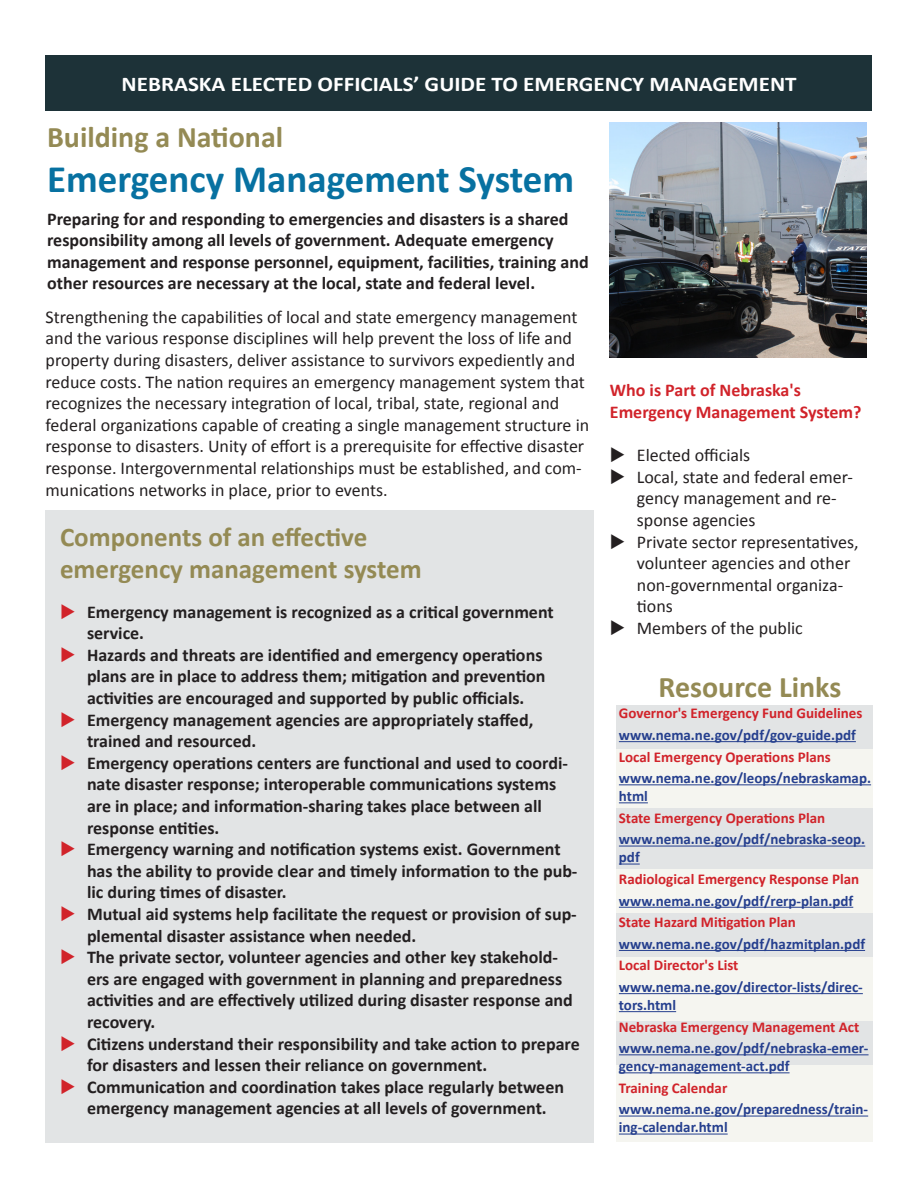
<style>
.page{position:relative;width:918px;height:1188px;background:#fff}
.page>*{position:absolute;margin:0;border:0;box-sizing:border-box;transform-origin:0 0}
.t1{font:700 39px "Calibri";color:#0771a1}
.t2{font:700 30px "Calibri";color:#948a54}
.t3{font:700 27px "Calibri";color:#948a54}
.t4{font:700 21px "Calibri";color:#fff;scale:1.1 1}
.t5{font:700 18px/21.6px "Calibri";color:#231f20}
.t6{font:18px/21.6px "Calibri";color:#231f20}
.t7{font:700 18px "Calibri";color:#d1232a}
.Hyperlink{font:700 15px/18px "Calibri";color:#253f8e}
.Red_Link_Name{font:700 15px "Calibri";color:#d1232a}
.Hyperlink-2{font:700 15px "Calibri";color:#d1232a}
</style>
<div class="page">
<div style="left:616px;top:706px;width:257px;height:436px;background:#f5f5f0"></div>
<div style="left:616px;top:1021px;width:257px;height:43px;background:#e2e4e5"></div>
<div style="left:616px;top:913px;width:257px;height:43px;background:#e2e4e5"></div>
<div style="left:616px;top:706px;width:257px;height:43px;background:#e2e4e5"></div>
<div style="left:46px;top:510px;width:548px;height:633px;background:#e2e4e5"></div>
<div style="left:46px;top:56px;width:826px;height:55px;background:#1d3238"></div>
<img style="left:610px;top:123px;width:257px;height:235px">
<div style="left:616px;top:808px;width:257px;height:61px;background:#e2e4e5"></div>
<hr style="left:619px;top:741px;width:237px;height:1px;background:#253f8e">
<hr style="left:619px;top:784px;width:252px;height:1px;background:#253f8e">
<svg style="left:619px;top:802px;width:29px;height:1px"></svg>
<hr style="left:619px;top:846px;width:246px;height:1px;background:#253f8e">
<svg style="left:619px;top:864px;width:21px;height:1px"></svg>
<hr style="left:619px;top:907px;width:234px;height:1px;background:#253f8e">
<hr style="left:619px;top:950px;width:246px;height:1px;background:#253f8e">
<hr style="left:619px;top:993px;width:244px;height:1px;background:#253f8e">
<hr style="left:619px;top:1011px;width:57px;height:1px;background:#253f8e">
<hr style="left:619px;top:1054px;width:250px;height:1px;background:#253f8e">
<hr style="left:619px;top:1072px;width:171px;height:1px;background:#253f8e">
<hr style="left:619px;top:1116px;width:249px;height:1px;background:#253f8e">
<hr style="left:619px;top:1134px;width:109px;height:1px;background:#253f8e">
<p class="t4" style="left:122px;top:71px;width:615px">NEBRASKA ELECTED OFFICIALS’ GUIDE TO EMERGENCY MANAGEMENT</p>
<p class="t2" style="left:47px;top:118px;width:238px">Building a National</p>
<p class="t1" style="left:47px;top:154px;width:529px">Emergency Management System</p>
<p class="t5" style="left:47px;top:208px;width:543px">Preparing for and responding to emergencies and disasters is a shared responsibility among all levels of government. Adequate emergency management and response personnel, equipment, facilities, training and other resources are necessary at the local, state and federal level.</p>
<p class="t6" style="left:46px;top:306px;width:545px">Strengthening the capabilities of local and state emergency management and the various response disciplines will help prevent the loss of life and property during disasters, deliver assistance to survivors expediently and reduce costs. The nation requires an emergency management system that recognizes the necessary integration of local, tribal, state, regional and federal organizations capable of creating a single management structure in response to disasters. Unity of effort is a prerequisite for effective disaster response. Intergovernmental relationships must be established, and com&shy;munications networks in place, prior to events.</p>
<p class="t7" style="left:610px;top:379px;width:192px">Who is Part of Nebraska's</p>
<p class="t7" style="left:610px;top:400px;width:253px">Emergency Management System?</p>
<p class="t6" style="left:637px;top:444px;width:115px">Elected officials</p>
<p class="t6" style="left:637px;top:466px;width:218px">Local, state and federal emer&shy;gency management and re&shy;sponse agencies</p>
<p class="t6" style="left:637px;top:531px;width:223px">Private sector representatives, volunteer agencies and other non-governmental organiza&shy;tions</p>
<p class="t6" style="left:637px;top:617px;width:167px">Members of the public</p>
<p class="t3" style="left:60px;top:519px;width:309px">Components of an effective</p>
<p class="t3" style="left:60px;top:552px;width:363px">emergency management system</p>
<p class="t5" style="left:87px;top:601px;width:468px">Emergency management is recognized as a critical government service.</p>
<p class="t5" style="left:87px;top:644px;width:460px">Hazards and threats are identified and emergency operations plans are in place to address them; mitigation and prevention activities are encouraged and supported by public officials.</p>
<p class="t5" style="left:87px;top:709px;width:448px">Emergency management agencies are appropriately staffed, trained and resourced.</p>
<p class="t5" style="left:87px;top:752px;width:482px">Emergency operations centers are functional and used to coordi&shy;nate disaster response; interoperable communications systems are in place; and information-sharing takes place between all response entities.</p>
<p class="t5" style="left:87px;top:838px;width:492px">Emergency warning and notification systems exist. Government has the ability to provide clear and timely information to the pub&shy;lic during times of disaster.</p>
<p class="t5" style="left:87px;top:903px;width:491px">Mutual aid systems help facilitate the request or provision of sup&shy;plemental disaster assistance when needed.</p>
<p class="t5" style="left:87px;top:946px;width:487px">The private sector, volunteer agencies and other key stakehold&shy;ers are engaged with government in planning and preparedness activities and are effectively utilized during disaster response and recovery.</p>
<p class="t5" style="left:87px;top:1033px;width:494px">Citizens understand their responsibility and take action to prepare for disasters and lessen their reliance on government.</p>
<p class="t5" style="left:87px;top:1076px;width:479px">Communication and coordination takes place regularly between emergency management agencies at all levels of government.</p>
<p class="t2" style="left:659px;top:668px;width:184px">Resource Links</p>
<p class="Red_Link_Name" style="left:619px;top:704px;width:245px">Governor's Emergency Fund Guidelines</p>
<p class="Hyperlink" style="left:619px;top:726px;width:239px">www.nema.ne.gov/pdf/gov-guide.pdf</p>
<p class="Red_Link_Name" style="left:619px;top:747px;width:214px">Local Emergency Operations Plans</p>
<p class="Hyperlink" style="left:619px;top:769px;width:254px">www.nema.ne.gov/leops/nebraskamap. html</p>
<p class="Red_Link_Name" style="left:619px;top:808px;width:208px">State Emergency Operations Plan</p>
<p class="Hyperlink" style="left:619px;top:830px;width:248px">www.nema.ne.gov/pdf/nebraska-seop. pdf</p>
<p class="Red_Link_Name" style="left:619px;top:869px;width:242px">Radiological Emergency Response Plan</p>
<p class="Hyperlink" style="left:619px;top:892px;width:236px">www.nema.ne.gov/pdf/rerp-plan.pdf</p>
<p class="Hyperlink-2" style="left:619px;top:913px;width:179px">State Hazard Mitigation Plan</p>
<p class="Hyperlink" style="left:619px;top:935px;width:248px">www.nema.ne.gov/pdf/hazmitplan.pdf</p>
<p class="Red_Link_Name" style="left:619px;top:956px;width:121px">Local Director's List</p>
<p class="Hyperlink" style="left:619px;top:978px;width:245px">www.nema.ne.gov/director-lists/direc&shy;tors.html</p>
<p class="Red_Link_Name" style="left:619px;top:1017px;width:242px">Nebraska Emergency Management Act</p>
<p class="Hyperlink" style="left:619px;top:1039px;width:251px">www.nema.ne.gov/pdf/nebraska-emer&shy;gency-management-act.pdf</p>
<p class="Red_Link_Name" style="left:619px;top:1078px;width:110px">Training Calendar</p>
<p class="Hyperlink" style="left:619px;top:1100px;width:251px">www.nema.ne.gov/preparedness/train&shy;ing-calendar.html</p>
</div>
